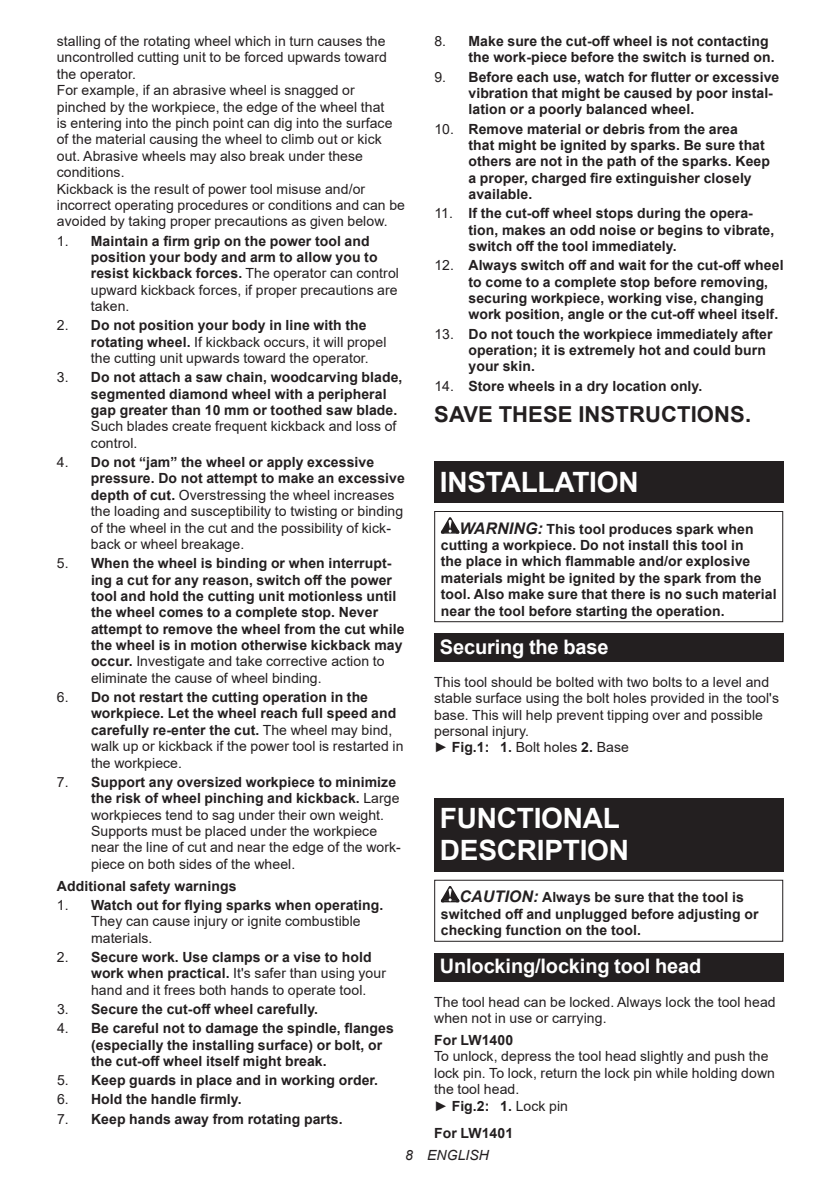
<style>
.page{position:relative;width:840px;height:1191px;background:#fff}
.page>*{position:absolute;margin:0;border:0;box-sizing:border-box;transform-origin:0 0}
.t1{font:700 28px/32.8px "Arial";letter-spacing:-.01em;color:#fff}
.t2{font:700 22px "Arial";letter-spacing:.005em;color:#231f20}
.t3{font:700 20px "Arial";letter-spacing:-.01em;color:#fff}
.t4{font:700 14px/16.4px "Arial";letter-spacing:.005em;color:#231f20}
.t5{font:14px/16.4px "Arial";letter-spacing:.005em;color:#231f20}
.t6{font:italic 14px "Arial";letter-spacing:.005em;color:#231f20}
.s1{font-weight:400}
.s2{font-weight:700}
.s3{font-style:italic;font-size:16px}
</style>
<div class="page">
<div style="left:434px;top:462px;width:348px;height:41px;background:#231f20"></div>
<svg style="left:440px;top:517px;width:19px;height:16px"></svg>
<div style="left:434px;top:511px;width:348px;height:111px;border:1px solid #231f20"></div>
<div style="left:434px;top:633px;width:348px;height:29px;background:#231f20"></div>
<div style="left:434px;top:798px;width:348px;height:73px;background:#231f20"></div>
<svg style="left:440px;top:886px;width:19px;height:16px"></svg>
<div style="left:434px;top:879px;width:348px;height:62px;border:1px solid #231f20"></div>
<div style="left:434px;top:953px;width:348px;height:28px;background:#231f20"></div>
<p class="t5" style="left:57px;top:33px;width:349px">stalling of the rotating wheel which in turn causes the uncontrolled cutting unit to be forced upwards toward the operator.<br>For example, if an abrasive wheel is snagged or pinched by the workpiece, the edge of the wheel that<br>is entering into the pinch point can dig into the surface of the material causing the wheel to climb out or kick out. Abrasive wheels may also break under these conditions.<br>Kickback is the result of power tool misuse and/or incorrect operating procedures or conditions and can be avoided by taking proper precautions as given below.</p>
<p class="t4" style="left:91px;top:232px;width:309px;text-indent:-34px"><span class="s1">1.</span> Maintain a firm grip on the power tool and position your body and arm to allow you to resist kickback forces. <span class="s1">The operator can control upward kickback forces, if proper precautions are taken.</span></p>
<p class="t5" style="left:91px;top:317px;width:297px;text-indent:-34px">2. <span class="s2">Do not position your body in line with the rotating wheel.</span> If kickback occurs, it will propel the cutting unit upwards toward the operator.</p>
<p class="t4" style="left:91px;top:369px;width:313px;text-indent:-34px"><span class="s1">3.</span> Do not attach a saw chain, woodcarving blade, segmented diamond wheel with a peripheral gap greater than 10 mm or toothed saw blade.</p>
<p class="t5" style="left:91px;top:418px;width:307px">Such blades create frequent kickback and loss of control.</p>
<p class="t5" style="left:91px;top:454px;width:315px;text-indent:-34px">4. <span class="s2">Do not “jam” the wheel or apply excessive pressure. Do not attempt to make an excessive depth of cut.</span> Overstressing the wheel increases the loading and susceptibility to twisting or binding of the wheel in the cut and the possibility of kick&shy;back or wheel breakage.</p>
<p class="t4" style="left:91px;top:555px;width:315px;text-indent:-34px"><span class="s1">5.</span> When the wheel is binding or when interrupt&shy;ing a cut for any reason, switch off the power tool and hold the cutting unit motionless until the wheel comes to a complete stop. Never attempt to remove the wheel from the cut while the wheel is in motion otherwise kickback may occur. <span class="s1">Investigate and take corrective action to eliminate the cause of wheel binding.</span></p>
<p class="t4" style="left:91px;top:689px;width:314px;text-indent:-34px"><span class="s1">6.</span> Do not restart the cutting operation in the workpiece. Let the wheel reach full speed and carefully re-enter the cut. <span class="s1">The wheel may bind, walk up or kickback if the power tool is restarted in the workpiece.</span></p>
<p class="t5" style="left:91px;top:773px;width:311px;text-indent:-34px">7. <span class="s2">Support any oversized workpiece to minimize the risk of wheel pinching and kickback.</span> Large workpieces tend to sag under their own weight.<br>Supports must be placed under the workpiece near the line of cut and near the edge of the work&shy;piece on both sides of the wheel.</p>
<p class="t4" style="left:57px;top:878px;width:181px">Additional safety warnings</p>
<p class="t5" style="left:91px;top:897px;width:294px;text-indent:-34px">1. <span class="s2">Watch out for flying sparks when operating.<br></span>They can cause injury or ignite combustible materials.</p>
<p class="t5" style="left:91px;top:948px;width:296px;text-indent:-34px">2. <span class="s2">Secure work. Use clamps or a vise to hold work when practical.</span> It's safer than using your hand and it frees both hands to operate tool.</p>
<p class="t4" style="left:57px;top:1001px;width:262px"><span class="s1">3.</span> Secure the cut-off wheel carefully.</p>
<p class="t4" style="left:91px;top:1020px;width:304px;text-indent:-34px"><span class="s1">4.</span> Be careful not to damage the spindle, flanges (especially the installing surface) or bolt, or the cut-off wheel itself might break.</p>
<p class="t4" style="left:57px;top:1072px;width:322px"><span class="s1">5.</span> Keep guards in place and in working order.</p>
<p class="t4" style="left:57px;top:1091px;width:186px"><span class="s1">6.</span> Hold the handle firmly.</p>
<p class="t4" style="left:57px;top:1110px;width:287px"><span class="s1">7.</span> Keep hands away from rotating parts.</p>
<p class="t4" style="left:468px;top:33px;width:307px;text-indent:-34px"><span class="s1">8.</span> Make sure the cut-off wheel is not contacting the work-piece before the switch is turned on.</p>
<p class="t4" style="left:468px;top:69px;width:312px;text-indent:-34px"><span class="s1">9.</span> Before each use, watch for flutter or excessive vibration that might be caused by poor instal&shy;lation or a poorly balanced wheel.</p>
<p class="t4" style="left:468px;top:121px;width:303px;text-indent:-34px"><span class="s1">10.</span> Remove material or debris from the area<br>that might be ignited by sparks. Be sure that others are not in the path of the sparks. Keep a proper, charged fire extinguisher closely available.</p>
<p class="t4" style="left:468px;top:205px;width:307px;text-indent:-34px"><span class="s1">11.</span> If the cut-off wheel stops during the opera&shy;tion, makes an odd noise or begins to vibrate, switch off the tool immediately.</p>
<p class="t4" style="left:468px;top:257px;width:316px;text-indent:-34px"><span class="s1">12.</span> Always switch off and wait for the cut-off wheel to come to a complete stop before removing, securing workpiece, working vise, changing work position, angle or the cut-off wheel itself.</p>
<p class="t4" style="left:468px;top:326px;width:305px;text-indent:-34px"><span class="s1">13.</span> Do not touch the workpiece immediately after operation; it is extremely hot and could burn your skin.</p>
<p class="t4" style="left:434px;top:378px;width:269px"><span class="s1">14.</span> Store wheels in a dry location only.</p>
<h2 class="t2" style="left:434px;top:399px;width:318px">SAVE THESE INSTRUCTIONS.</h2>
<h1 class="t1" style="left:439px;top:466px;width:200px">INSTALLATION</h1>
<p class="t4" style="left:440px;top:520px;width:337px;text-indent:19px"><span class="s3">WARNING:</span> This tool produces spark when cutting a workpiece. Do not install this tool in<br>the place in which flammable and/or explosive materials might be ignited by the spark from the tool. Also make sure that there is no such material near the tool before starting the operation.</p>
<h3 class="t3" style="left:439px;top:632px;width:170px">Securing the base</h3>
<p class="t5" style="left:434px;top:673px;width:346px">This tool should be bolted with two bolts to a level and stable surface using the bolt holes provided in the tool's base. This will help prevent tipping over and possible personal injury.<br>► <span class="s2">Fig.1: 1.</span> Bolt holes <span class="s2">2.</span> Base</p>
<h1 class="t1" style="left:439px;top:801px;width:191px">FUNCTIONAL<br>DESCRIPTION</h1>
<p class="t4" style="left:440px;top:889px;width:319px;text-indent:19px"><span class="s3">CAUTION:</span> Always be sure that the tool is switched off and unplugged before adjusting or checking function on the tool.</p>
<h3 class="t3" style="left:439px;top:952px;width:263px">Unlocking/locking tool head</h3>
<p class="t5" style="left:434px;top:993px;width:343px">The tool head can be locked. Always lock the tool head when not in use or carrying.</p>
<p class="t4" style="left:434px;top:1032px;width:80px">For LW1400</p>
<p class="t5" style="left:434px;top:1048px;width:342px">To unlock, depress the tool head slightly and push the lock pin. To lock, return the lock pin while holding down the tool head.<br>► <span class="s2">Fig.2: 1.</span> Lock pin</p>
<p class="t4" style="left:434px;top:1125px;width:80px">For LW1401</p>
<p class="t6" style="left:405px;top:1146px;width:85px">8 ENGLISH</p>
</div>
